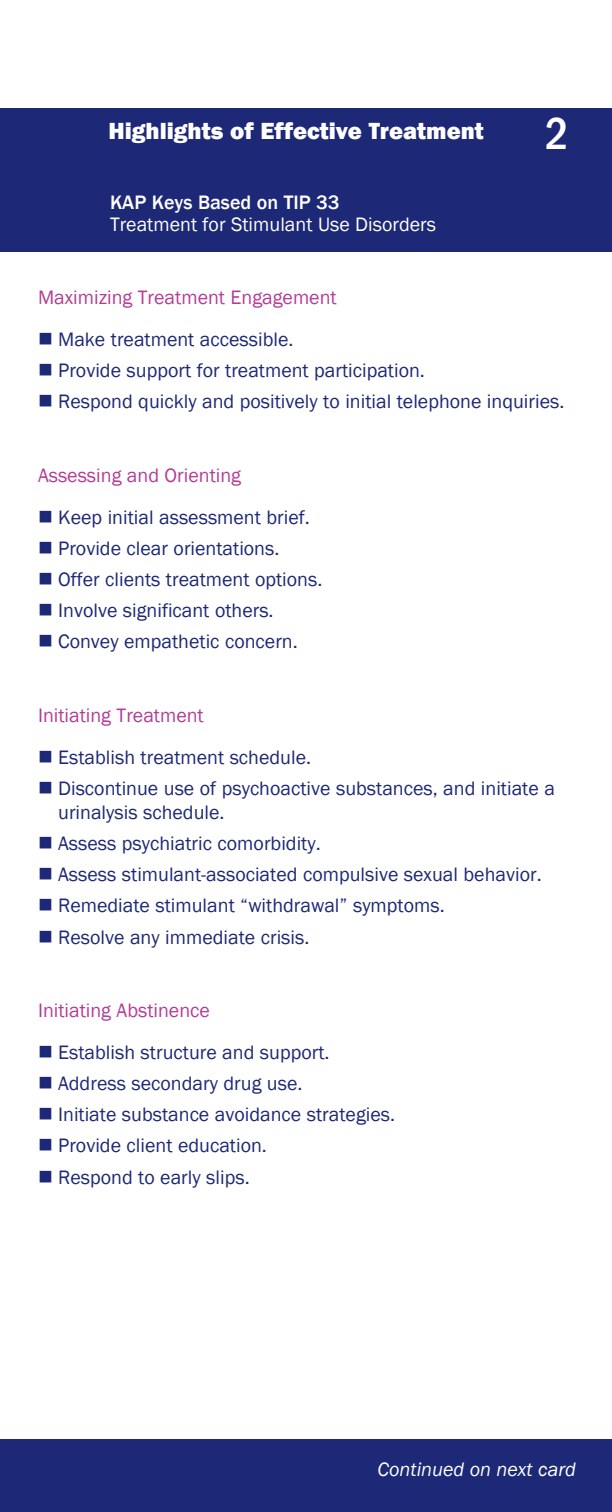
<style>
.page{position:relative;width:612px;height:1512px;background:#fff}
.page>*{position:absolute;margin:0;border:0;box-sizing:border-box;transform-origin:0 0}
.t1{font:500 condensed 46px "Franklin Gothic";color:#fff}
.t2{font:800 24px "Franklin Gothic";color:#fff}
.t3{font:20px/31.2px "Franklin Gothic";color:#1d2877}
.t4{font:20px "Franklin Gothic";color:#b43c96}
.t5{font:20px "Franklin Gothic";color:#fff}
.t6{font:500 20px "Franklin Gothic";color:#fff}
.t7{font:italic 20px "Franklin Gothic";color:#fff}
</style>
<div class="page">
<div style="left:0;top:108px;width:612px;height:144px;background:#1d2877"></div>
<div style="left:0;top:1440px;width:612px;height:72px;background:#1d2877"></div>
<p class="t2" style="left:108px;top:117px;width:377px">Highlights of Effective Treatment</p>
<p class="t6" style="left:110px;top:190px;width:231px">KAP Keys Based on TIP 33</p>
<p class="t5" style="left:110px;top:212px;width:328px">Treatment for Stimulant Use Disorders</p>
<h1 class="t1" style="left:545px;top:106px;width:25px">2</h1>
<p class="t4" style="left:38px;top:286px;width:300px">Maximizing Treatment Engagement</p>
<p class="t3" style="left:58px;top:323px;width:508px">Make treatment accessible.<br>Provide support for treatment participation.<br>Respond quickly and positively to initial telephone inquiries.</p>
<p class="t4" style="left:38px;top:463px;width:205px">Assessing and Orienting</p>
<p class="t3" style="left:58px;top:501px;width:266px">Keep initial assessment brief.<br>Provide clear orientations.<br>Offer clients treatment options.<br>Involve significant others.<br>Convey empathetic concern.</p>
<p class="t4" style="left:38px;top:703px;width:167px">Initiating Treatment</p>
<p class="t3" style="left:58px;top:741px;width:498px">Establish treatment schedule.<br>Discontinue use of psychoactive substances, and initiate a</p>
<p class="t3" style="left:58px;top:796px;width:485px">urinalysis schedule.<br>Assess psychiatric comorbidity.<br>Assess stimulant-associated compulsive sexual behavior.<br>Remediate stimulant “withdrawal” symptoms.<br>Resolve any immediate crisis.</p>
<p class="t4" style="left:38px;top:998px;width:173px">Initiating Abstinence</p>
<p class="t3" style="left:58px;top:1036px;width:338px">Establish structure and support.<br>Address secondary drug use.<br>Initiate substance avoidance strategies.<br>Provide client education.<br>Respond to early slips.</p>
<p class="t7" style="left:378px;top:1457px;width:200px">Continued on next card</p>
</div>
